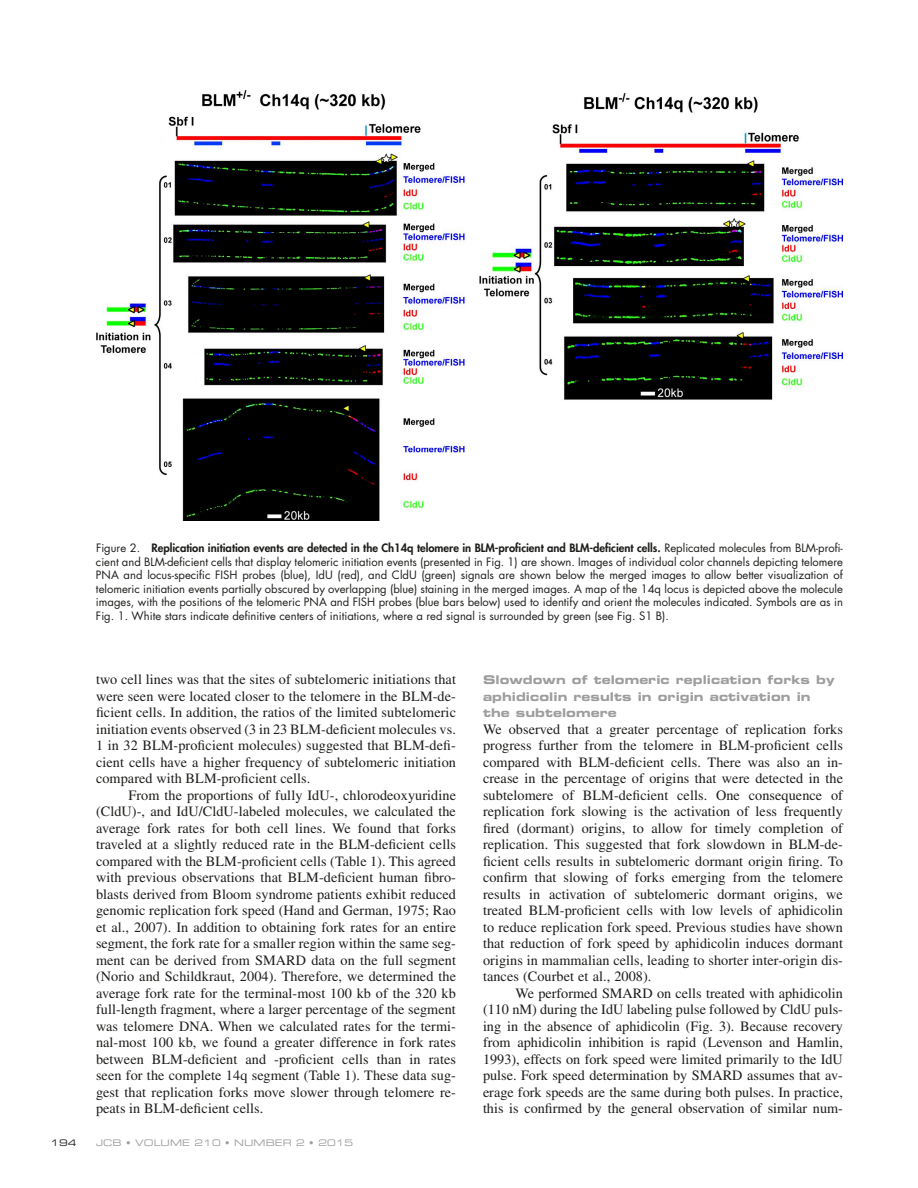
<style>
.page{position:relative;width:918px;height:1188px;background:#fff}
.page>*{position:absolute;margin:0;border:0;box-sizing:border-box;transform-origin:0 0}
.t1{font:14.25px/16.5px "Times LT Std";letter-spacing:.005em;color:#1d1d1b;text-align:justify}
.t2{font:12px/16.5px "Eurostile LT Std Bold Ex 2";letter-spacing:.005em;color:#9d9d9d}
.t3{font:11.25px/13.5px "Futura Std";color:#1d1d1b;text-align:justify}
.t4{font:9px "Eurostile LT Std Ex 2";letter-spacing:.01em;color:#9d9d9d}
.t5{font:9px "Eurostile LT Std Ex 2";color:#1d1d1b}
.s1{font-weight:800}
</style>
<div class="page">
<img style="left:96px;top:90px;width:747px;height:431px">
<p class="t3" style="left:96px;top:541px;width:749px">Figure 2. <span class="s1">Replication initiation events are detected in the Ch14q telomere in BLM-proficient and BLM-deficient cells.</span> Replicated molecules from BLM-profi&shy;cient and BLM-deficient cells that display telomeric initiation events (presented in Fig. 1) are shown. Images of individual color channels depicting telomere PNA and locus-specific FISH probes (blue), IdU (red), and CldU (green) signals are shown below the merged images to allow better visualization of telomeric initiation events partially obscured by overlapping (blue) staining in the merged images. A map of the 14q locus is depicted above the molecule images, with the positions of the telomeric PNA and FISH probes (blue bars below) used to identify and orient the molecules indicated. Symbols are as in Fig. 1. White stars indicate definitive centers of initiations, where a red signal is surrounded by green (see Fig. S1 B).</p>
<p class="t1" style="left:96px;top:671px;width:362px">two cell lines was that the sites of subtelomeric initiations that were seen were located closer to the telomere in the BLM-de&shy;ficient cells. In addition, the ratios of the limited subtelomeric initiation events observed (3 in 23 BLM-deficient molecules vs.<br>1 in 32 BLM-proficient molecules) suggested that BLM-defi&shy;cient cells have a higher frequency of subtelomeric initiation compared with BLM-proficient cells.</p>
<p class="t1" style="left:96px;top:786px;width:362px;text-indent:32px">From the proportions of fully IdU-, chlorodeoxyuridine (CldU)-, and IdU/CldU-labeled molecules, we calculated the average fork rates for both cell lines. We found that forks traveled at a slightly reduced rate in the BLM-deficient cells compared with the BLM-proficient cells (Table 1). This agreed with previous observations that BLM-deficient human fibro&shy;blasts derived from Bloom syndrome patients exhibit reduced genomic replication fork speed (Hand and German, 1975; Rao et al., 2007). In addition to obtaining fork rates for an entire segment, the fork rate for a smaller region within the same seg&shy;ment can be derived from SMARD data on the full segment (Norio and Schildkraut, 2004). Therefore, we determined the average fork rate for the terminal-most 100 kb of the 320 kb full-length fragment, where a larger percentage of the segment was telomere DNA. When we calculated rates for the termi&shy;nal-most 100 kb, we found a greater difference in fork rates between BLM-deficient and -proficient cells than in rates seen for the complete 14q segment (Table 1). These data sug&shy;gest that replication forks move slower through telomere re&shy;peats in BLM-deficient cells.</p>
<p class="t5" style="left:50px;top:1136px;width:28px">194</p>
<p class="t4" style="left:96px;top:1136px;width:259px">JCB • VOLUME 210 • NUMBER 2 • 2015</p>
<p class="t2" style="left:483px;top:671px;width:353px">Slowdown of telomeric replication forks by aphidicolin results in origin activation in the subtelomere</p>
<p class="t1" style="left:483px;top:720px;width:362px">We observed that a greater percentage of replication forks progress further from the telomere in BLM-proficient cells compared with BLM-deficient cells. There was also an in&shy;crease in the percentage of origins that were detected in the subtelomere of BLM-deficient cells. One consequence of replication fork slowing is the activation of less frequently fired (dormant) origins, to allow for timely completion of replication. This suggested that fork slowdown in BLM-de&shy;ficient cells results in subtelomeric dormant origin firing. To confirm that slowing of forks emerging from the telomere results in activation of subtelomeric dormant origins, we treated BLM-proficient cells with low levels of aphidicolin to reduce replication fork speed. Previous studies have shown that reduction of fork speed by aphidicolin induces dormant origins in mammalian cells, leading to shorter inter-origin dis&shy;tances (Courbet et al., 2008).</p>
<p class="t1" style="left:483px;top:984px;width:362px;text-indent:32px">We performed SMARD on cells treated with aphidicolin (110 nM) during the IdU labeling pulse followed by CldU puls&shy;ing in the absence of aphidicolin (Fig. 3). Because recovery from aphidicolin inhibition is rapid (Levenson and Hamlin, 1993), effects on fork speed were limited primarily to the IdU pulse. Fork speed determination by SMARD assumes that av&shy;erage fork speeds are the same during both pulses. In practice, this is confirmed by the general observation of similar num-</p>
</div>
